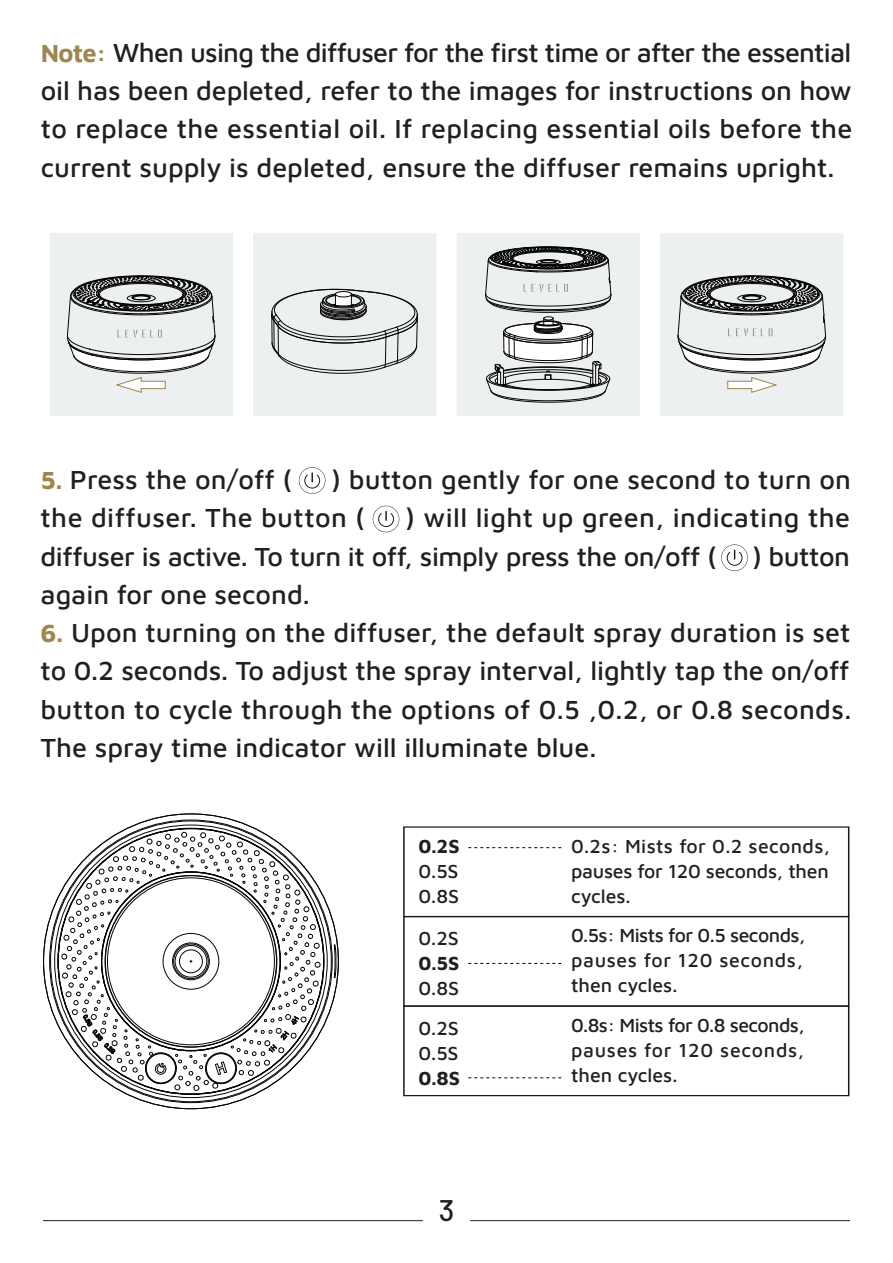
<style>
.page{position:relative;width:893px;height:1263px;background:#fff}
.page>*{position:absolute;margin:0;border:0;box-sizing:border-box;transform-origin:0 0}
.t1{font:500 29.7px "Barlow";color:#231f20}
.t2{font:500 27px/38.2px "Maven Pro";color:#231f20;text-align:justify}
.t3{font:500 19.5px/25px "Maven Pro";color:#231f20}
.t4{font:700 19.5px "Maven Pro";color:#231f20}
.s1{font-weight:700;font-size:25.5px;color:#9e864f}
</style>
<div class="page">
<hr style="left:470px;top:1220px;width:380px;height:1px;background:#231f20">
<hr style="left:43px;top:1220px;width:380px;height:1px;background:#231f20">
<div style="left:253px;top:233px;width:183px;height:183px;background:#edf0f0"></div>
<svg style="left:272px;top:289px;width:146px;height:84px"></svg>
<div style="left:50px;top:233px;width:182px;height:183px;background:#edf0f0"></div>
<div style="left:50px;top:233px;width:183px;height:183px;border:1px solid #edf0f0"></div>
<svg style="left:67px;top:276px;width:149px;height:117px"></svg>
<div style="left:457px;top:233px;width:183px;height:183px;background:#edf0f0"></div>
<div style="left:660px;top:233px;width:183px;height:183px;background:#edf0f0"></div>
<svg style="left:485px;top:247px;width:127px;height:155px"></svg>
<svg style="left:678px;top:276px;width:148px;height:117px"></svg>
<svg style="left:299px;top:467px;width:26px;height:27px"></svg>
<svg style="left:373px;top:506px;width:26px;height:26px"></svg>
<svg style="left:721px;top:544px;width:27px;height:27px"></svg>
<svg style="left:334px;top:945px;width:2px;height:33px"></svg>
<svg style="left:62px;top:832px;width:262px;height:258px"></svg>
<svg style="left:403px;top:826px;width:446px;height:270px"></svg>
<p class="t2" style="left:41px;top:32px;width:813px"><span class="s1">Note:</span> When using the diffuser for the first time or after the essential oil has been depleted, refer to the images for instructions on how to replace the essential oil. If replacing essential oils before the current supply is depleted, ensure the diffuser remains upright.</p>
<p class="t2" style="left:41px;top:459px;width:253px"><span class="s1">5.</span> Press the on/off (</p>
<p class="t2" style="left:41px;top:459px;width:812px;text-indent:291px">) button gently for one second to turn on the diffuser. The button (</p>
<p class="t2" style="left:41px;top:497px;width:811px;text-indent:365px">) will light up green, indicating the diffuser is active. To turn it off, simply press the on/off (</p>
<p class="t2" style="left:752px;top:535px;width:99px">) button</p>
<p class="t2" style="left:41px;top:574px;width:271px">again for one second.</p>
<p class="t2" style="left:41px;top:612px;width:812px"><span class="s1">6.</span> Upon turning on the diffuser, the default spray duration is set to 0.2 seconds. To adjust the spray interval, lightly tap the on/off button to cycle through the options of 0.5 ,0.2, or 0.8 seconds.<br>The spray time indicator will illuminate blue.</p>
<p class="t4" style="left:418px;top:833px;width:43px">0.2S</p>
<p class="t3" style="left:418px;top:857px;width:42px">0.5S<br>0.8S</p>
<p class="t3" style="left:418px;top:924px;width:42px">0.2S</p>
<p class="t4" style="left:418px;top:949px;width:43px">0.5S</p>
<p class="t3" style="left:418px;top:966px;width:42px;line-height:40.7px">0.8S<br>0.2S</p>
<p class="t3" style="left:418px;top:1040px;width:42px">0.5S</p>
<p class="t4" style="left:418px;top:1065px;width:43px">0.8S</p>
<p class="t1" style="left:439px;top:1189px;width:17px">3</p>
<p class="t3" style="left:571px;top:832px;width:261px;text-align:justify">0.2s: Mists for 0.2 seconds, pauses for 120 seconds, then cycles.</p>
<p class="t3" style="left:571px;top:921px;width:236px">0.5s: Mists for 0.5 seconds, pauses for 120 seconds, then cycles.</p>
<p class="t3" style="left:571px;top:1011px;width:235px;text-align:justify">0.8s: Mists for 0.8 seconds, pauses for 120 seconds, then cycles.</p>
</div>
